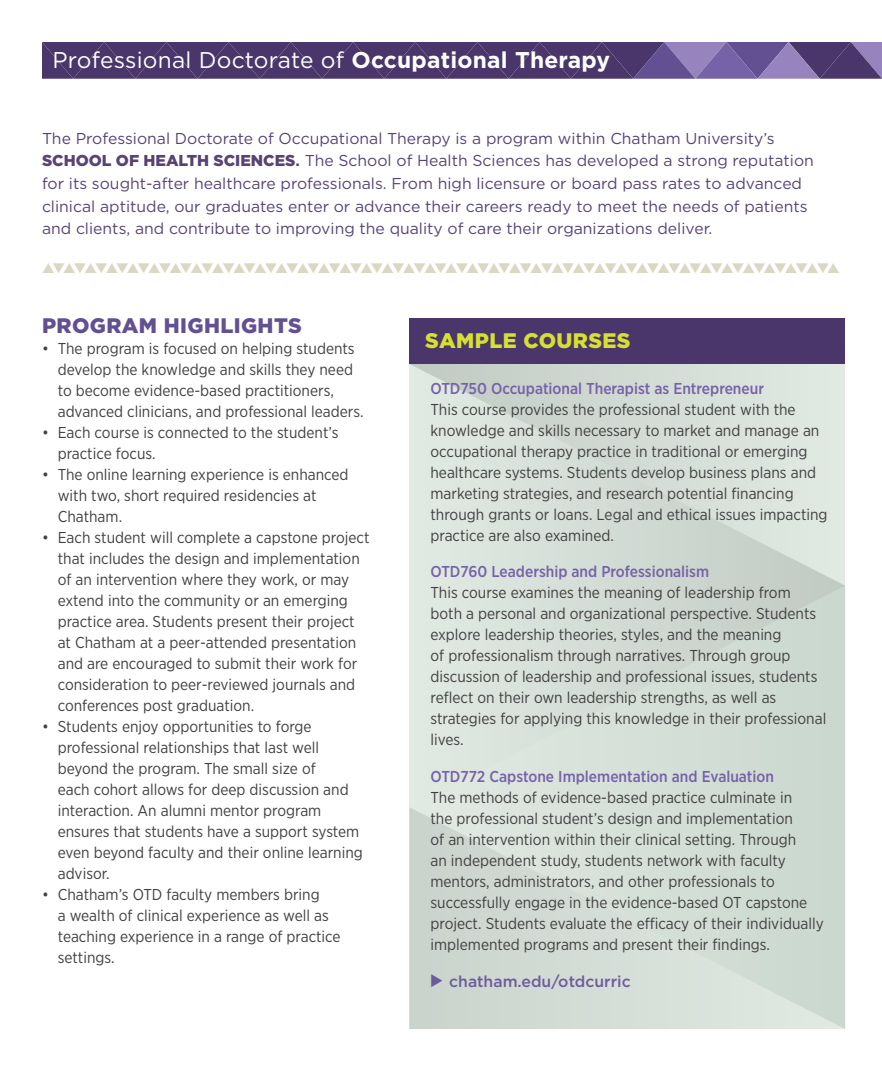
<style>
.page{position:relative;width:882px;height:1071px;background:#fff}
.page>*{position:absolute;margin:0;border:0;box-sizing:border-box;transform-origin:0 0}
.t1{font:22.75px "Gotham";letter-spacing:.01em;color:#fff}
.t2{font:900 21px "Gotham";letter-spacing:.02em;color:#625093}
.t3{font:900 21px "Gotham";letter-spacing:.02em;color:#d6e031}
.t4{font:15.75px/21px "Gotham Narrow";color:#414042}
.t5{font:15.75px/22.8px "Gotham";color:#574475}
.t6{font:500 15.75px "Gotham Narrow";color:#7662a8}
.t7{font:500 15.75px "Gotham";color:#6d5c9b}
.t8{font:14px "Trianglefont";letter-spacing:-.135em;color:#dad8c3}
.s1{font-weight:700}
.s2{font-weight:900}
.s3{font-family:"Trianglefont";font-weight:400}
</style>
<div class="page">
<svg style="left:42px;top:42px;width:840px;height:37px;background:#574379"></svg>
<svg style="left:410px;top:586px;width:435px;height:443px;background:#d2ddd6"></svg>
<svg style="left:410px;top:364px;width:435px;height:222px;background:#d6dfd8"></svg>
<div style="left:410px;top:318px;width:435px;height:46px;background:#4b366b"></div>
<h1 class="t1" style="left:52px;top:48px;width:559px">Professional Doctorate of <span class="s1">Occupational Therapy</span></h1>
<p class="t5" style="left:42px;top:126px;width:773px">The Professional Doctorate of Occupational Therapy is a program within Chatham University’s <span class="s2">SCHOOL OF HEALTH SCIENCES</span><span class="s1">.</span> The School of Health Sciences has developed a strong reputation for its sought-after healthcare professionals. From high licensure or board pass rates to advanced clinical aptitude, our graduates enter or advance their careers ready to meet the needs of patients and clients, and contribute to improving the quality of care their organizations deliver.</p>
<p class="t8" style="left:42px;top:260px;width:799px">UDUDUDUDUDUDUDUDUDUDUDUDUDUDUDUDUDUDUDUDUDUDUDUDUDUDUDUDUDUDUDUDUDUDUDUDUDU</p>
<h2 class="t2" style="left:42px;top:313px;width:261px">PROGRAM HIGHLIGHTS</h2>
<p class="t4" style="left:58px;top:337px;width:307px;text-indent:-16px">• The program is focused on helping students develop the knowledge and skills they need to become evidence-based practitioners, advanced clinicians, and professional leaders.</p>
<p class="t4" style="left:58px;top:421px;width:282px;text-indent:-16px">• Each course is connected to the student’s practice focus.</p>
<p class="t4" style="left:58px;top:463px;width:292px;text-indent:-16px">• The online learning experience is enhanced with two, short required residencies at<br>Chatham.</p>
<p class="t4" style="left:58px;top:526px;width:313px;text-indent:-16px">• Each student will complete a capstone project that includes the design and implementation of an intervention where they work, or may extend into the community or an emerging practice area. Students present their project at Chatham at a peer-attended presentation and are encouraged to submit their work for consideration to peer-reviewed journals and conferences post graduation.</p>
<p class="t4" style="left:58px;top:715px;width:307px;text-indent:-16px">• Students enjoy opportunities to forge professional relationships that last well beyond the program. The small size of<br>each cohort allows for deep discussion and interaction. An alumni mentor program ensures that students have a support system even beyond faculty and their online learning advisor.</p>
<p class="t4" style="left:58px;top:883px;width:284px;text-indent:-16px">• Chatham’s OTD faculty members bring<br>a wealth of clinical experience as well as teaching experience in a range of practice settings.</p>
<h2 class="t3" style="left:425px;top:329px;width:207px">SAMPLE COURSES</h2>
<p class="t6" style="left:430px;top:378px;width:335px">OTD750 Occupational Therapist as Entrepreneur</p>
<p class="t4" style="left:430px;top:398px;width:399px">This course provides the professional student with the knowledge and skills necessary to market and manage an occupational therapy practice in traditional or emerging healthcare systems. Students develop business plans and marketing strategies, and research potential financing through grants or loans. Legal and ethical issues impacting practice are also examined.</p>
<p class="t6" style="left:430px;top:562px;width:280px">OTD760 Leadership and Professionalism</p>
<p class="t4" style="left:430px;top:582px;width:397px">This course examines the meaning of leadership from both a personal and organizational perspective. Students explore leadership theories, styles, and the meaning<br>of professionalism through narratives. Through group discussion of leadership and professional issues, students reflect on their own leadership strengths, as well as strategies for applying this knowledge in their professional lives.</p>
<p class="t6" style="left:430px;top:767px;width:345px">OTD772 Capstone Implementation and Evaluation</p>
<p class="t4" style="left:430px;top:787px;width:395px">The methods of evidence-based practice culminate in<br>the professional student’s design and implementation<br>of an intervention within their clinical setting. Through<br>an independent study, students network with faculty mentors, administrators, and other professionals to successfully engage in the evidence-based OT capstone project. Students evaluate the efficacy of their individually implemented programs and present their findings.</p>
<p class="t7" style="left:430px;top:972px;width:202px"><span class="s3">R</span> chatham.edu/otdcurric</p>
</div>
